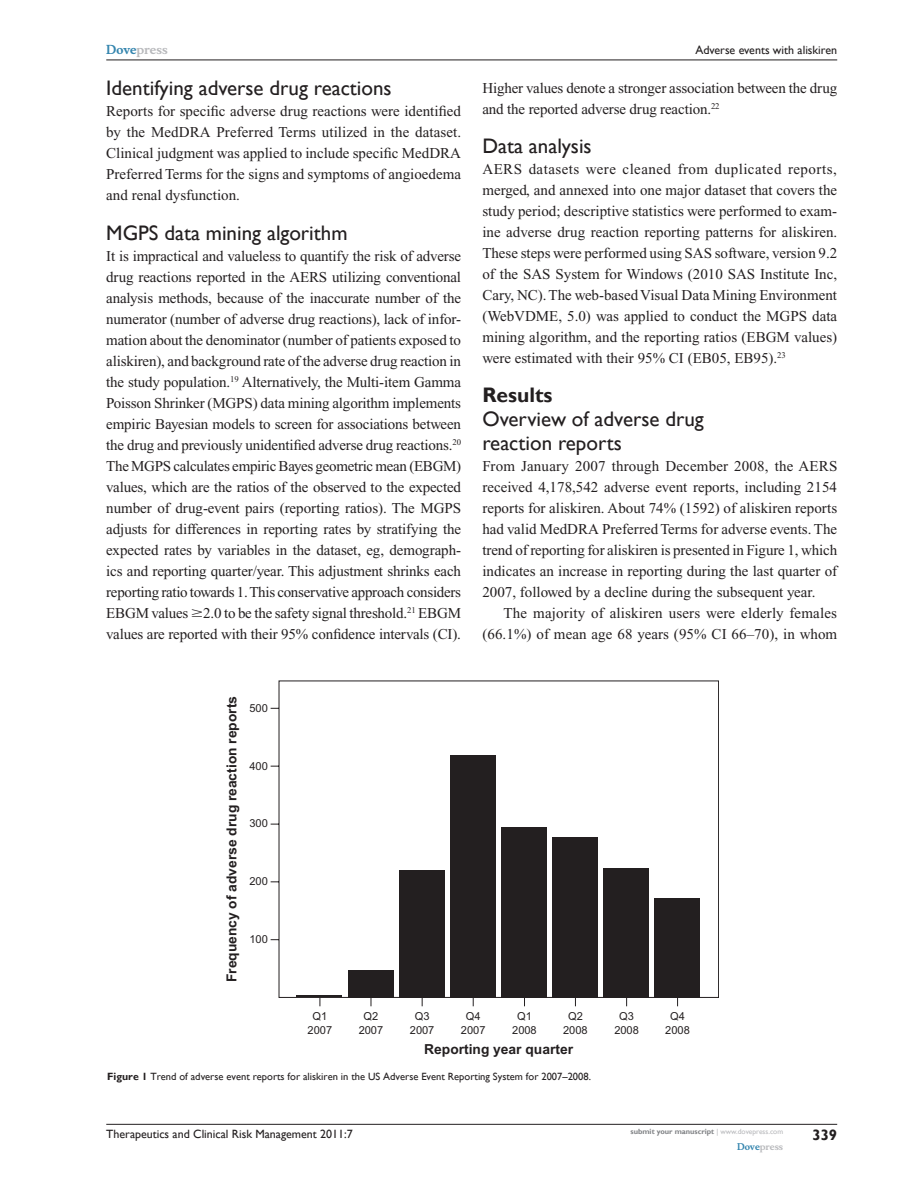
<style>
.page{position:relative;width:918px;height:1188px;background:#fff}
.page>*{position:absolute;margin:0;border:0;box-sizing:border-box;transform-origin:0 0}
.t1{font:21px/24px "Gill Sans";color:#231f20}
.t2{font:700 21px "Gill Sans";color:#231f20}
.t3{font:15px/21px "Times New Roman";color:#231f20;text-align:justify}
.t4{font:700 15px "Gill Sans";color:#231f20}
.t5{font:700 13.8px "Arial";color:#231f20}
.t6{font:12px "Gill Sans";color:#231f20}
.t7{font:700 12px "Musee";color:#b8b9bc}
.t8{font:11.1px/13.8px "Arial";color:#231f20;text-align:center}
.t9{font:10.5px "Gill Sans";color:#231f20}
.t10{font:700 9px "Musee";color:#b8b9bc}
.t11{font:700 7.5px "Gill Sans";color:#808285}
.s1{color:#3485ae}
.s2{font-family:"Mathematical Pi One"}
.s3{font-weight:700}
.s4{font-weight:400;color:#b8b9bc}
</style>
<div class="page">
<hr style="left:106px;top:1124px;width:731px;height:1px;background:#231f20">
<hr style="left:106px;top:60px;width:731px;height:1px;background:#231f20">
<svg style="left:270px;top:681px;width:449px;height:317px"></svg>
<div style="left:348px;top:970px;width:45px;height:27px;background:#231f20"></div>
<div style="left:400px;top:870px;width:45px;height:127px;background:#231f20"></div>
<div style="left:451px;top:755px;width:45px;height:242px;background:#231f20"></div>
<div style="left:502px;top:827px;width:45px;height:170px;background:#231f20"></div>
<div style="left:553px;top:837px;width:45px;height:160px;background:#231f20"></div>
<div style="left:604px;top:868px;width:45px;height:129px;background:#231f20"></div>
<div style="left:655px;top:898px;width:45px;height:99px;background:#231f20"></div>
<hr style="left:297px;top:995px;width:45px;height:2px;background:#231f20">
<p class="t7" style="left:106px;top:43px;width:63px"><span class="s1">Dove</span>press</p>
<h1 class="t1" style="left:106px;top:77px;width:287px">Identifying adverse drug reactions</h1>
<p class="t3" style="left:106px;top:101px;width:356px">Reports for specific adverse drug reactions were identified by the MedDRA Preferred Terms utilized in the dataset.<br>Clinical judgment was applied to include specific MedDRA Preferred Terms for the signs and symptoms of angioedema and renal dysfunction.</p>
<h1 class="t1" style="left:106px;top:221px;width:243px">MGPS data mining algorithm</h1>
<p class="t3" style="left:106px;top:246px;width:357px">It is impractical and valueless to quantify the risk of adverse drug reactions reported in the AERS utilizing conventional analysis methods, because of the inaccurate number of the numerator (number of adverse drug reactions), lack of infor&shy;mation about the denominator (number of patients exposed to aliskiren), and background rate of the adverse drug reaction in the study population.<sup>19</sup> Alternatively, the Multi-item Gamma Poisson Shrinker (MGPS) data mining algorithm implements empiric Bayesian models to screen for associations between the drug and previously unidentified adverse drug reactions.<sup>20<br></sup>The MGPS calculates empiric Bayes geometric mean (EBGM) values, which are the ratios of the observed to the expected number of drug-event pairs (reporting ratios). The MGPS adjusts for differences in reporting rates by stratifying the expected rates by variables in the dataset, eg, demograph&shy;ics and reporting quarter/year. This adjustment shrinks each reporting ratio towards 1. This conservative approach considers EBGM values <span class="s2">$</span>2.0 to be the safety signal threshold.<sup>21</sup> EBGM values are reported with their 95% confidence intervals (CI).</p>
<p class="t6" style="left:695px;top:43px;width:143px">Adverse events with aliskiren</p>
<p class="t3" style="left:482px;top:77px;width:356px">Higher values denote a stronger association between the drug and the reported adverse drug reaction.<sup>22</sup></p>
<h1 class="t1" style="left:482px;top:134px;width:111px">Data analysis</h1>
<p class="t3" style="left:482px;top:158px;width:356px">AERS datasets were cleaned from duplicated reports, merged, and annexed into one major dataset that covers the study period; descriptive statistics were performed to exam&shy;ine adverse drug reaction reporting patterns for aliskiren.<br>These steps were performed using SAS software, version 9.2 of the SAS System for Windows (2010 SAS Institute Inc, Cary, NC). The web-based Visual Data Mining Environment (WebVDME, 5.0) was applied to conduct the MGPS data mining algorithm, and the reporting ratios (EBGM values) were estimated with their 95% CI (EB05, EB95).<sup>23</sup></p>
<h1 class="t2" style="left:482px;top:382px;width:72px">Results</h1>
<h1 class="t1" style="left:482px;top:407px;width:223px">Overview of adverse drug reaction reports</h1>
<p class="t3" style="left:482px;top:455px;width:357px">From January 2007 through December 2008, the AERS received 4,178,542 adverse event reports, including 2154 reports for aliskiren. About 74% (1592) of aliskiren reports had valid MedDRA Preferred Terms for adverse events. The trend of reporting for aliskiren is presented in Figure 1, which indicates an increase in reporting during the last quarter of 2007, followed by a decline during the subsequent year.</p>
<p class="t3" style="left:482px;top:602px;width:356px;text-align:right">The majority of aliskiren users were elderly females (66.1%) of mean age 68 years (95% CI 66–70), in whom</p>
<p class="t5" style="left:223px;top:982px;width:288px;rotate:-90deg">Frequency of adverse drug reaction reports</p>
<p class="t8" style="left:249px;top:701px;width:20px">500</p>
<p class="t8" style="left:249px;top:759px;width:20px">400</p>
<p class="t8" style="left:249px;top:817px;width:20px">300</p>
<p class="t8" style="left:249px;top:875px;width:20px">200</p>
<p class="t8" style="left:249px;top:933px;width:20px">100</p>
<p class="t8" style="left:308px;top:1009px;width:26px">Q1<br>2007</p>
<p class="t8" style="left:359px;top:1009px;width:26px">Q2<br>2007</p>
<p class="t8" style="left:410px;top:1009px;width:26px">Q3<br>2007</p>
<p class="t8" style="left:461px;top:1009px;width:26px">Q4<br>2007</p>
<p class="t8" style="left:512px;top:1009px;width:26px">Q1<br>2008</p>
<p class="t5" style="left:424px;top:1041px;width:150px">Reporting year quarter</p>
<p class="t8" style="left:563px;top:1009px;width:26px">Q2<br>2008</p>
<p class="t8" style="left:614px;top:1009px;width:26px">Q3<br>2008</p>
<p class="t8" style="left:665px;top:1009px;width:26px">Q4<br>2008</p>
<p class="t9" style="left:107px;top:1070px;width:485px"><span class="s3">Figure 1</span> Trend of adverse event reports for aliskiren in the US Adverse Event Reporting System for 2007–2008.</p>
<p class="t6" style="left:106px;top:1127px;width:248px">Therapeutics and Clinical Risk Management 2011:7</p>
<p class="t11" style="left:631px;top:1127px;width:154px">submit your manuscript <span class="s4">| www.dovepress.com</span></p>
<p class="t10" style="left:737px;top:1141px;width:48px"><span class="s1">Dove</span>press</p>
<p class="t4" style="left:812px;top:1126px;width:26px">339</p>
</div>
